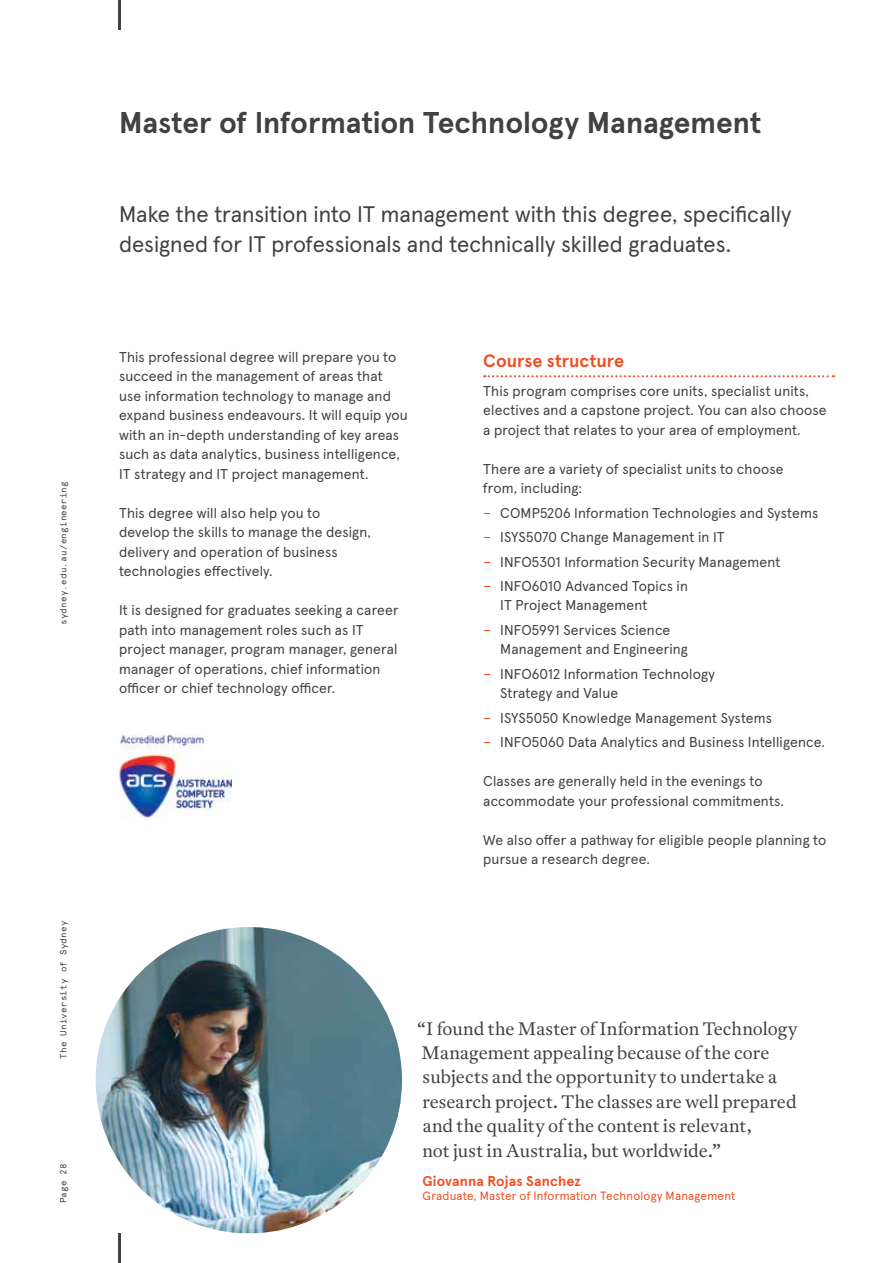
<style>
.page{position:relative;width:893px;height:1263px;background:#fff}
.page>*{position:absolute;margin:0;border:0;box-sizing:border-box;transform-origin:0 0}
.t1{font:700 30px "Apercu Pro";letter-spacing:-.005em;color:#414042}
.t2{font:22.5px/30px "Apercu Pro";color:#414042}
.t3{font:300 18px/24.3px "Antwerp";color:#414042}
.t4{font:700 18px "Apercu Pro";color:#f04e23}
.t5{font:14.25px/19.5px "Apercu Pro";letter-spacing:.01em;color:#414042}
.t6{font:700 14.25px "Apercu Pro";letter-spacing:.005em;color:#f04e23}
.t7{font:12px "Apercu Pro";letter-spacing:.015em;color:#f04e23}
.t8{font:9px "Apercu Mono Pro";letter-spacing:.02em;color:#414042}
.s1{color:#f04e23}
</style>
<div class="page">
<svg style="left:484px;top:375px;width:350px;height:2px"></svg>
<img style="left:96px;top:927px;width:306px;height:306px;border-radius:151px">
<img style="left:119px;top:734px;width:113px;height:84px">
<hr style="left:118px;top:1233px;width:2px;height:30px;background:#414042">
<hr style="left:118px;top:0;width:2px;height:30px;background:#414042">
<p class="t8" style="left:56px;top:625px;width:145px;rotate:-90deg">sydney.edu.au/engineering</p>
<p class="t8" style="left:56px;top:1059px;width:140px;rotate:-90deg">The University of Sydney</p>
<p class="t8" style="left:56px;top:1203px;width:42px;rotate:-90deg">Page 28</p>
<h1 class="t1" style="left:119px;top:99px;width:644px">Master of Information Technology Management</h1>
<h2 class="t2" style="left:119px;top:197px;width:674px">Make the transition into IT management with this degree, specifically designed for IT professionals and technically skilled graduates.</h2>
<p class="t5" style="left:119px;top:346px;width:290px">This professional degree will prepare you to succeed in the management of areas that use information technology to manage and expand business endeavours. It will equip you with an in-depth understanding of key areas such as data analytics, business intelligence, IT strategy and IT project management.</p>
<p class="t5" style="left:119px;top:502px;width:253px">This degree will also help you to develop the skills to manage the design, delivery and operation of business technologies effectively.</p>
<p class="t5" style="left:119px;top:599px;width:281px">It is designed for graduates seeking a career path into management roles such as IT project manager, program manager, general manager of operations, chief information officer or chief technology officer.</p>
<p class="t4" style="left:483px;top:346px;width:142px">Course structure</p>
<p class="t5" style="left:483px;top:380px;width:345px">This program comprises core units, specialist units, electives and a capstone project. You can also choose a project that relates to your area of employment.</p>
<p class="t5" style="left:483px;top:458px;width:302px">There are a variety of specialist units to choose from, including:</p>
<p class="t5" style="left:483px;top:499px;width:337px;line-height:24.5px"><span class="s1">−</span> COMP5206 Information Technologies and Systems <span class="s1">−</span> ISYS5070 Change Management in IT<br><span class="s1">−</span> INFO5301 Information Security Management<br><span class="s1">−</span> INFO6010 Advanced Topics in</p>
<p class="t5" style="left:483px;top:592px;width:189px;line-height:24.5px;text-align:center">IT Project Management<br><span class="s1">−</span> INFO5991 Services Science</p>
<p class="t5" style="left:483px;top:636px;width:233px;line-height:24.5px;text-indent:17px">Management and Engineering<br><span class="s1">−</span> INFO6012 Information Technology</p>
<p class="t5" style="left:483px;top:680px;width:343px;line-height:24.5px;text-indent:17px">Strategy and Value<br><span class="s1">−</span> ISYS5050 Knowledge Management Systems<br><span class="s1">−</span> INFO5060 Data Analytics and Business Intelligence.</p>
<p class="t5" style="left:483px;top:770px;width:302px">Classes are generally held in the evenings to accommodate your professional commitments.</p>
<p class="t5" style="left:483px;top:829px;width:345px">We also offer a pathway for eligible people planning to pursue a research degree.</p>
<p class="t3" style="left:417px;top:1016px;width:382px">“I found the Master of Information Technology Management appealing because of the core subjects and the opportunity to undertake a research project. The classes are well prepared and the quality of the content is relevant,<br>not just in Australia, but worldwide.”</p>
<p class="t6" style="left:422px;top:1170px;width:160px">Giovanna Rojas Sanchez</p>
<p class="t7" style="left:423px;top:1187px;width:314px">Graduate, Master of Information Technology Management</p>
</div>
